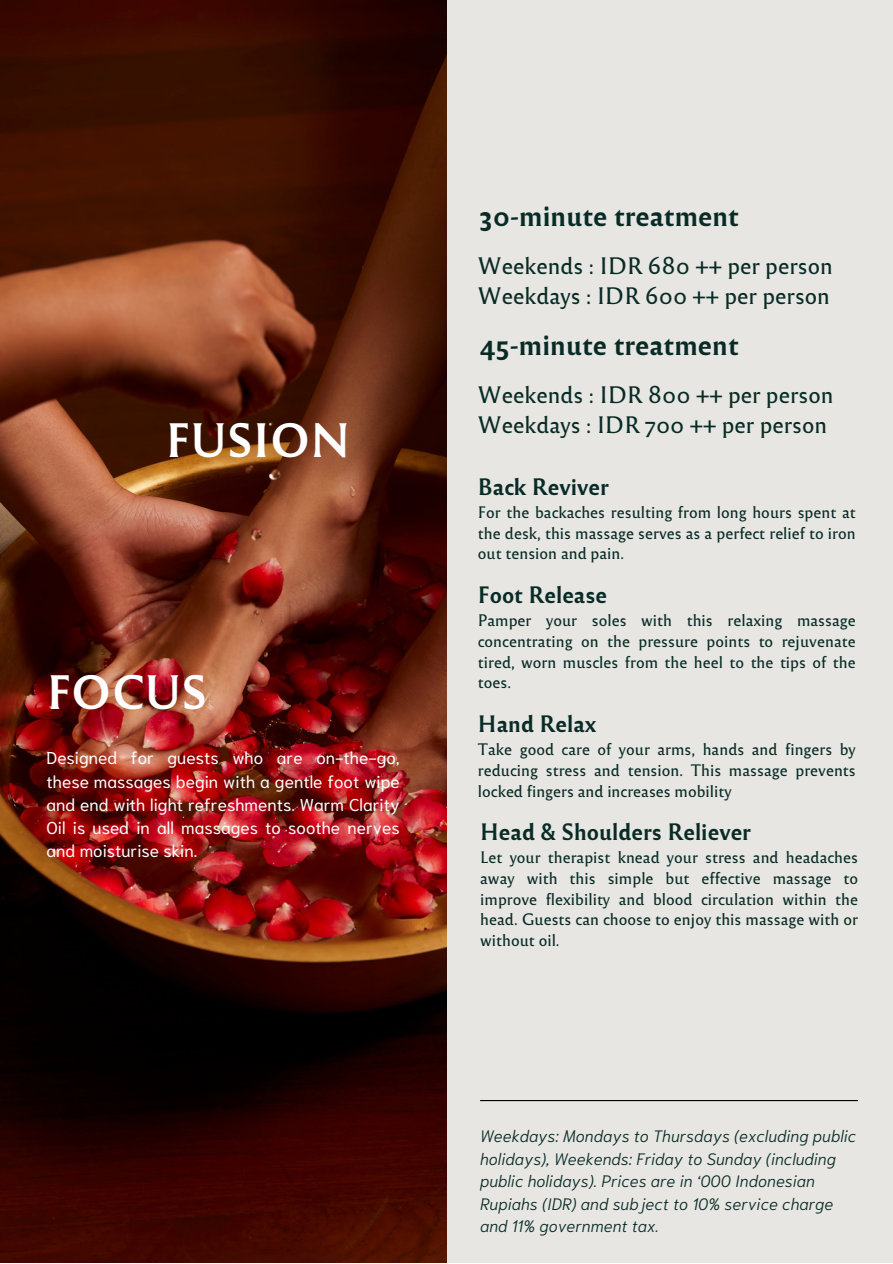
<style>
.page{position:relative;width:893px;height:1264px;background:#fff}
.page>*{position:absolute;margin:0;border:0;box-sizing:border-box;transform-origin:0 0}
.t1{font:45px "Reforma 1969 Negra";color:#fff}
.t2{font:27.15px "Reforma 1969 Negra";color:#082b26}
.t3{font:22.2px/30.5px "Reforma 1969 Gris";color:#082b26}
.t4{font:22.05px "Reforma 1969 Negra";color:#082b26}
.t5{font:17.1px/23.2px "Niramit";color:#fff;text-align:justify}
.t6{font:italic 300 16.5px/22.5px "Niramit";color:#082b26}
.t7{font:15.45px/20.7px "Reforma 1969 Gris";color:#082b26;text-align:justify}
</style>
<div class="page">
<div style="left:0;top:0;width:892px;height:1262px;background:#e7e6e2"></div>
<img style="left:0;top:0;width:446px;height:1262px">
<hr style="left:480px;top:1099px;width:378px;height:2px;background:#000">
<p class="t1" style="left:166px;top:408px;width:186px">FUSION</p>
<p class="t1" style="left:47px;top:659px;width:162px">FOCUS</p>
<p class="t5" style="left:46px;top:745px;width:355px">Designed for guests who are on-the-go, these massages begin with a gentle foot wipe and end with light refreshments. Warm Clarity Oil is used in all massages to soothe nerves and moisturise skin.</p>
<p class="t2" style="left:480px;top:196px;width:261px">30-minute treatment</p>
<p class="t3" style="left:478px;top:249px;width:356px">Weekends : IDR 680 ++ per person<br>Weekdays : IDR 600 ++ per person</p>
<p class="t2" style="left:480px;top:326px;width:260px">45-minute treatment</p>
<p class="t3" style="left:478px;top:378px;width:357px">Weekends : IDR 800 ++ per person<br>Weekdays : IDR 700 ++ per person</p>
<p class="t4" style="left:478px;top:470px;width:132px">Back Reviver</p>
<p class="t7" style="left:478px;top:501px;width:379px">For the backaches resulting from long hours spent at the desk, this massage serves as a perfect relief to iron out tension and pain.</p>
<p class="t4" style="left:478px;top:579px;width:131px">Foot Release</p>
<p class="t7" style="left:478px;top:609px;width:379px">Pamper your soles with this relaxing massage concentrating on the pressure points to rejuvenate tired, worn muscles from the heel to the tips of the toes.</p>
<p class="t4" style="left:478px;top:707px;width:120px">Hand Relax</p>
<p class="t7" style="left:478px;top:738px;width:379px">Take good care of your arms, hands and fingers by reducing stress and tension. This massage prevents locked fingers and increases mobility</p>
<p class="t4" style="left:480px;top:816px;width:272px">Head &amp; Shoulders Reliever</p>
<p class="t7" style="left:480px;top:846px;width:379px">Let your therapist knead your stress and headaches away with this simple but effective massage to improve flexibility and blood circulation within the head. Guests can choose to enjoy this massage with or without oil.</p>
<p class="t6" style="left:480px;top:1123px;width:377px">Weekdays: Mondays to Thursdays (excluding public holidays), Weekends: Friday to Sunday (including public holidays). Prices are in ‘000 Indonesian Rupiahs (IDR) and subject to 10% service charge and 11% government tax.</p>
</div>
